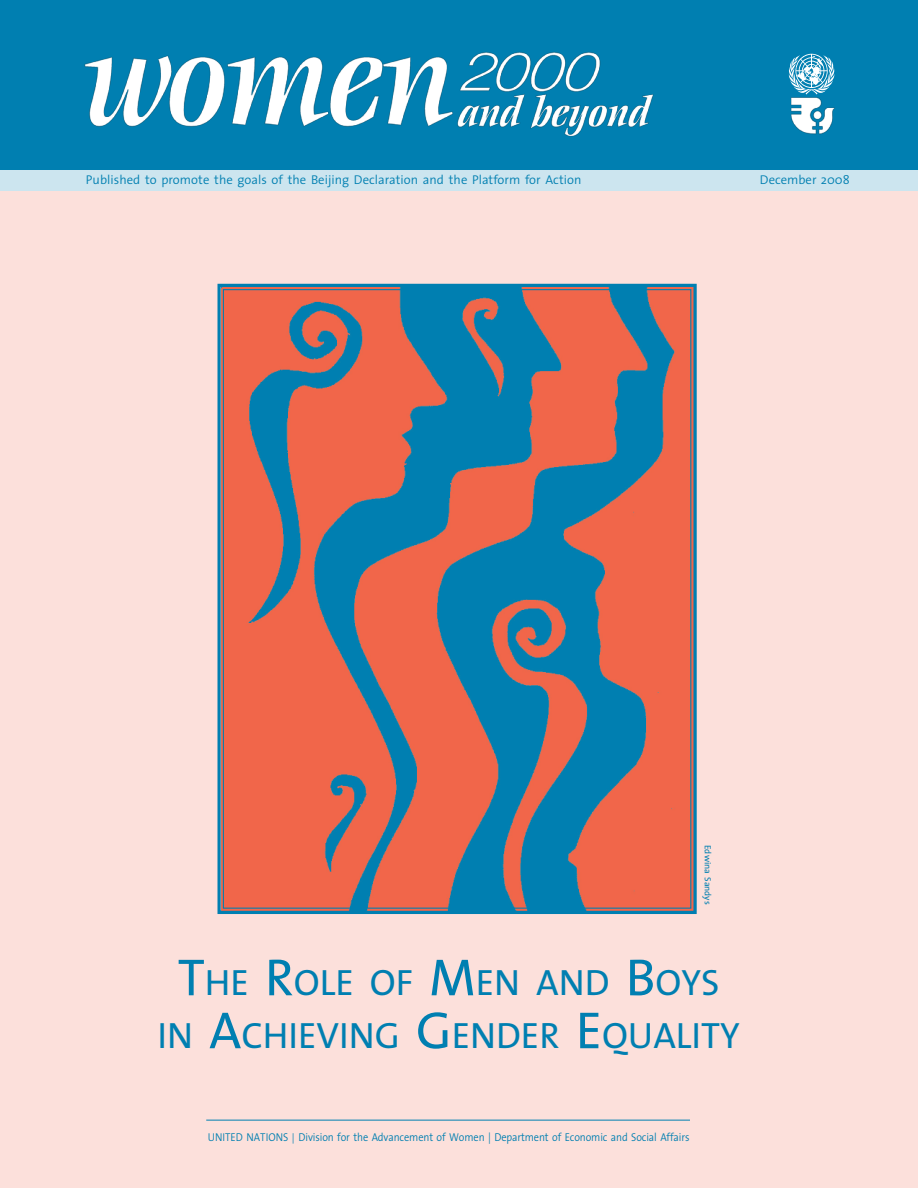
<style>
.page{position:relative;width:918px;height:1188px;background:#fce0db}
.page>*{position:absolute;margin:0;border:0;box-sizing:border-box;transform-origin:0 0}
.t1{font:36.75px/52.9px "The Sans Caps";color:#007fb1;text-align:center}
.t2{font:300 12.75px "The Sans";letter-spacing:.005em;color:#007fb1}
.t3{font:300 11.4px "The Sans";letter-spacing:-.01em;color:#007fb1;scale:.91 1}
.t4{font:9px "The Sans";color:#007fb1}
.s1{font-size:52.5px}
.s2{font-size:10.35px}
</style>
<div class="page">
<div style="left:0;top:168px;width:918px;height:23px;background:#cce5ef"></div>
<div style="left:0;top:0;width:918px;height:169px;background:#007fb1"></div>
<svg style="left:217px;top:283px;width:480px;height:631px;background:#997171"></svg>
<hr style="left:206px;top:1120px;width:484px;height:1px;background:#007fb1">
<img style="left:791px;top:94px;width:44px;height:41px">
<svg style="left:789px;top:54px;width:45px;height:40px"></svg>
<img style="left:84px;top:52px;width:570px;height:85px">
<p class="t2" style="left:86px;top:170px;width:497px">Published to promote the goals of the Beijing Declaration and the Platform for Action</p>
<p class="t2" style="left:760px;top:170px;width:91px">December 2008</p>
<p class="t4" style="left:715px;top:845px;width:61px;rotate:90deg">Edwina Sandys</p>
<h1 class="t1" style="left:157px;top:955px;width:584px"><span class="s1">T</span>HE <span class="s1">R</span>OLE OF <span class="s1">M</span>EN AND <span class="s1">B</span>OYS<br>IN <span class="s1">A</span>CHIEVING <span class="s1">G</span> ENDER <span class="s1">E</span>QUALITY</h1>
<p class="t3" style="left:208px;top:1128px;width:531px">UNITED NATIONS <span class="s2">|</span> Division for the Advancement of Women | Department of Economic and Social Affairs</p>
</div>
